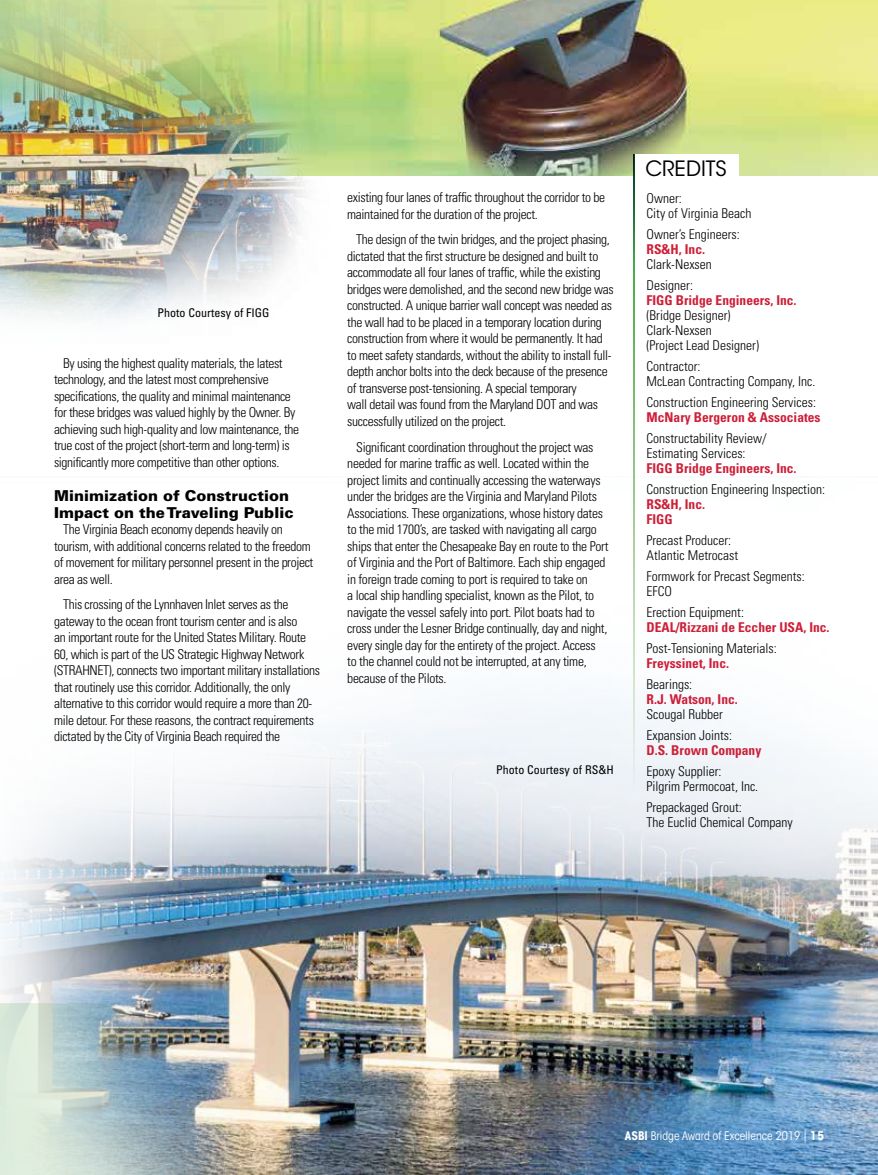
<style>
.page{position:relative;width:878px;height:1175px;background:#fff}
.page>*{position:absolute;margin:0;border:0;box-sizing:border-box;transform-origin:0 0}
.t1{font:21px "ITC Avant Garde Std";color:#000}
.t2{font:900 15px/16.5px "Univers LT Std";color:#000}
.t3{font:300 condensed 13.5px/16.5px "Univers LT Std";letter-spacing:-.025em;color:#000}
.t4{font:300 condensed 13.5px/15px "Univers LT Std";color:#000}
.t5{font:700 condensed 13.5px/15px "Univers LT Std";color:#cd1f38}
.t6{font:condensed 12px "Univers LT Std";color:#000}
.t7{font:condensed 11.85px "ITC Avant Garde Std";color:#fff}
.s1{font-weight:700}
.s2{font-size:13.8px}
</style>
<div class="page">
<img style="left:330px;top:0;width:548px;height:175px">
<img style="left:0;top:476px;width:878px;height:698px">
<img style="left:0;top:0;width:330px;height:320px">
<div style="left:634px;top:155px;width:104px;height:27px;background:#fff"></div>
<svg style="left:633px;top:155px;width:1px;height:673px"></svg>
<p class="t6" style="left:157px;top:305px;width:114px">Photo Courtesy of FIGG</p>
<p class="t3" style="left:54px;top:355px;width:247px;text-indent:9px">By using the highest quality materials, the latest technology, and the latest most comprehensive specifications, the quality and minimal maintenance for these bridges was valued highly by the Owner. By achieving such high-quality and low maintenance, the true cost of the project (short-term and long-term) is significantly more competitive than other options.</p>
<p class="t2" style="left:54px;top:487px;width:241px">Minimization of Construction<br>Impact on the Traveling Public</p>
<p class="t3" style="left:54px;top:521px;width:261px;text-indent:9px">The Virginia Beach economy depends heavily on tourism, with additional concerns related to the freedom of movement for military personnel present in the project area as well.</p>
<p class="t3" style="left:54px;top:596px;width:268px;text-indent:9px">This crossing of the Lynnhaven Inlet serves as the gateway to the ocean front tourism center and is also<br>an important route for the United States Military. Route 60, which is part of the US Strategic Highway Network (STRAHNET), connects two important military installations that routinely use this corridor. Additionally, the only alternative to this corridor would require a more than 20- mile detour. For these reasons, the contract requirements dictated by the City of Virginia Beach required the</p>
<p class="t3" style="left:347px;top:189px;width:259px">existing four lanes of traffic throughout the corridor to be maintained for the duration of the project.</p>
<p class="t3" style="left:347px;top:231px;width:268px;text-indent:9px">The design of the twin bridges, and the project phasing, dictated that the first structure be designed and built to accommodate all four lanes of traffic, while the existing bridges were demolished, and the second new bridge was constructed. A unique barrier wall concept was needed as the wall had to be placed in a temporary location during construction from where it would be permanently. It had to meet safety standards, without the ability to install full&shy;depth anchor bolts into the deck because of the presence of transverse post-tensioning. A special temporary<br>wall detail was found from the Maryland DOT and was successfully utilized on the project.</p>
<p class="t3" style="left:347px;top:438px;width:262px;text-indent:9px">Significant coordination throughout the project was needed for marine traffic as well. Located within the project limits and continually accessing the waterways under the bridges are the Virginia and Maryland Pilots Associations. These organizations, whose history dates to the mid 1700’s, are tasked with navigating all cargo ships that enter the Chesapeake Bay en route to the Port of Virginia and the Port of Baltimore. Each ship engaged in foreign trade coming to port is required to take on<br>a local ship handling specialist, known as the Pilot, to navigate the vessel safely into port. Pilot boats had to cross under the Lesner Bridge continually, day and night, every single day for the entirety of the project. Access to the channel could not be interrupted, at any time, because of the Pilots.</p>
<p class="t6" style="left:496px;top:762px;width:119px">Photo Courtesy of RS&amp;H</p>
<h1 class="t1" style="left:645px;top:156px;width:83px">CREDITS</h1>
<p class="t4" style="left:646px;top:191px;width:106px">Owner:<br>City of Virginia Beach</p>
<p class="t4" style="left:646px;top:227px;width:95px">Owner’s Engineers:</p>
<p class="t5" style="left:646px;top:241px;width:60px">RS&amp;H, Inc.</p>
<p class="t4" style="left:646px;top:254px;width:67px;line-height:21px">Clark-Nexsen<br>Designer:</p>
<p class="t5" style="left:646px;top:292px;width:151px">FIGG Bridge Engineers, Inc.</p>
<p class="t4" style="left:646px;top:308px;width:114px">(Bridge Designer)<br>Clark-Nexsen<br>(Project Lead Designer)</p>
<p class="t4" style="left:646px;top:359px;width:170px">Contractor:<br>McLean Contracting Company, Inc.</p>
<p class="t4" style="left:646px;top:395px;width:171px">Construction Engineering Services:</p>
<p class="t5" style="left:646px;top:409px;width:175px">McNary Bergeron &amp; Associates</p>
<p class="t4" style="left:646px;top:431px;width:121px">Constructability Review/<br>Estimating Services:</p>
<p class="t5" style="left:646px;top:460px;width:151px">FIGG Bridge Engineers, Inc.</p>
<p class="t4" style="left:646px;top:482px;width:180px">Construction Engineering Inspection:</p>
<p class="t5" style="left:646px;top:496px;width:60px">RS&amp;H, Inc.<br>FIGG</p>
<p class="t4" style="left:646px;top:533px;width:93px">Precast Producer:<br>Atlantic Metrocast</p>
<p class="t4" style="left:646px;top:569px;width:160px">Formwork for Precast Segments:<br>EFCO</p>
<p class="t4" style="left:646px;top:605px;width:99px">Erection Equipment:</p>
<p class="t5" style="left:646px;top:620px;width:184px">DEAL/Rizzani de Eccher USA, Inc.</p>
<p class="t4" style="left:646px;top:641px;width:132px">Post-Tensioning Materials:</p>
<p class="t5" style="left:646px;top:656px;width:84px">Freyssinet, Inc.</p>
<p class="t4" style="left:646px;top:677px;width:47px">Bearings:</p>
<p class="t5" style="left:646px;top:692px;width:93px">R.J. Watson, Inc.</p>
<p class="t4" style="left:646px;top:704px;width:87px;line-height:21px">Scougal Rubber<br>Expansion Joints:</p>
<p class="t5" style="left:646px;top:743px;width:116px">D.S. Brown Company</p>
<p class="t4" style="left:646px;top:764px;width:113px">Epoxy Supplier:<br>Pilgrim Permocoat, Inc.</p>
<p class="t4" style="left:646px;top:800px;width:148px">Prepackaged Grout:<br>The Euclid Chemical Company</p>
<p class="t7" style="left:625px;top:1128px;width:200px"><span class="s1">ASBI</span> Bridge Award of Excellence 2019 <span class="s2">|</span> <span class="s1">15</span></p>
</div>
